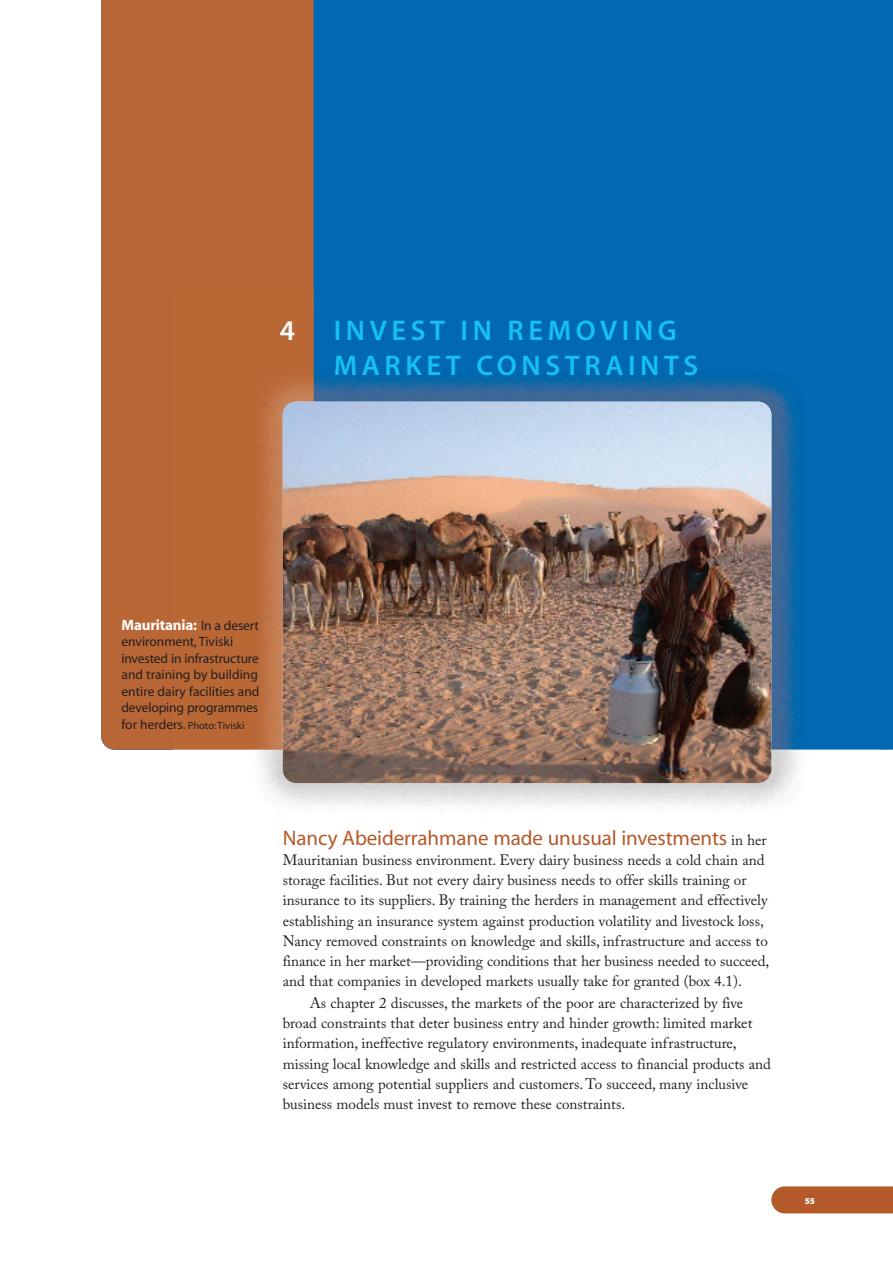
<style>
.page{position:relative;width:893px;height:1263px;background:#fff}
.page>*{position:absolute;margin:0;border:0;box-sizing:border-box;transform-origin:0 0}
.t1{font:28.5px/34.5px "Myriad MM 565 600";letter-spacing:.16em;color:#15c0f2}
.t2{font:28.5px "Myriad MM 565 600";color:#fff}
.t3{font:21px "Myriad";letter-spacing:-.005em;color:#b45929}
.t4{font:15px "Adobe Caslon Pro";color:#231f20}
.t5{font:700 15px "Myriad";letter-spacing:-.01em;color:#fff}
.t6{font:13.5px/16.5px "Myriad";color:#231f20}
.t7{font:10.5px "Myriad";color:#231f20}
.t8{font:9px "Myriad MM 830 600";color:#fff}
.s1{font-weight:400;font-size:13.5px;color:#231f20}
.s2{font-size:13.5px}
.s3{font-family:"Adobe Caslon Pro";font-size:15px;color:#231f20}
</style>
<div class="page">
<div style="left:771px;top:1186px;width:122px;height:27px;background:#b45929"></div>
<div style="left:314px;top:0;width:579px;height:750px;background:#0168b3"></div>
<img style="left:314px;top:290px;width:568px;height:460px">
<div style="left:101px;top:0;width:213px;height:750px;background:#b96636"></div>
<img style="left:173px;top:290px;width:141px;height:513px">
<img style="left:283px;top:402px;width:488px;height:381px;border-radius:14px">
<h1 class="t2" style="left:280px;top:320px;width:17px">4</h1>
<h1 class="t1" style="left:334px;top:316px;width:366px">INVEST IN REMOVING<br>MARKET CONSTRAINTS</h1>
<p class="t5" style="left:121px;top:619px;width:139px">Mauritania: <span class="s1">In a desert</span></p>
<p class="t6" style="left:121px;top:634px;width:140px">environment, Tiviski invested in infrastructure and training by building entire dairy facilities and developing programmes</p>
<p class="t7" style="left:121px;top:721px;width:125px"><span class="s2">for herders.</span> Photo: Tiviski</p>
<h2 class="t3" style="left:283px;top:830px;width:485px">Nancy Abeiderrahmane made unusual investments <span class="s3">in her</span></h2>
<p class="t4" style="left:283px;top:854px;width:483px">Mauritanian business environment. Every dairy business needs a cold chain and</p>
<p class="t4" style="left:283px;top:874px;width:465px">storage facilities. But not every dairy business needs to offer skills training or</p>
<p class="t4" style="left:283px;top:894px;width:486px">insurance to its suppliers. By training the herders in management and effectively</p>
<p class="t4" style="left:283px;top:915px;width:483px">establishing an insurance system against production volatility and livestock loss,</p>
<p class="t4" style="left:283px;top:935px;width:487px">Nancy removed constraints on knowledge and skills, infrastructure and access to</p>
<p class="t4" style="left:283px;top:955px;width:488px">finance in her market—providing conditions that her business needed to succeed,</p>
<p class="t4" style="left:283px;top:975px;width:461px">and that companies in developed markets usually take for granted (box 4.1).</p>
<p class="t4" style="left:310px;top:997px;width:435px">As chapter 2 discusses, the markets of the poor are characterized by five</p>
<p class="t4" style="left:283px;top:1017px;width:471px">broad constraints that deter business entry and hinder growth: limited market</p>
<p class="t4" style="left:283px;top:1037px;width:455px">information, ineffective regulatory environments, inadequate infrastructure,</p>
<p class="t4" style="left:283px;top:1058px;width:490px">missing local knowledge and skills and restricted access to financial products and</p>
<p class="t4" style="left:283px;top:1078px;width:467px">services among potential suppliers and customers. To succeed, many inclusive</p>
<p class="t4" style="left:283px;top:1098px;width:344px">business models must invest to remove these constraints.</p>
<p class="t8" style="left:805px;top:1197px;width:12px">55</p>
</div>
